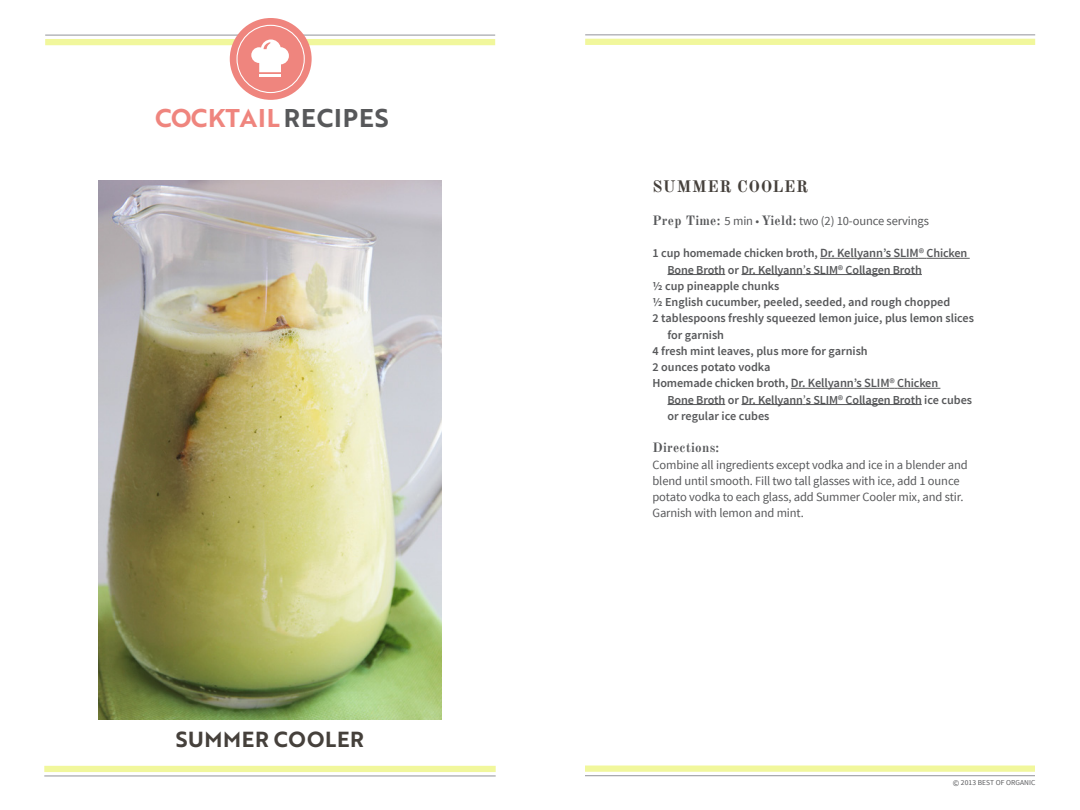
<style>
.page{position:relative;width:1080px;height:810px;background:#fff}
.page>*{position:absolute;margin:0;border:0;box-sizing:border-box;transform-origin:0 0}
.t1{font:25px "Brother 1816 Bold";letter-spacing:.04em;color:#ef857e}
.Tip_Body{font:21.25px "Brother 1816 Bold";letter-spacing:.03em;color:#45403b}
.Recipe_Body{font:700 16.25px "Old Standard TT";letter-spacing:.04em;color:#45403b}
.Recipe_Body-2{font:700 13.12px "Old Standard TT";letter-spacing:.02em;color:#57585a}
.Recipe_Body-3{font:12.5px/16.2px "Source Sans Pro";letter-spacing:-.01em;color:#57585a}
.Recipe_Body-4{font:600 12.25px/16.2px "Source Sans Pro";color:#57585a}
.t2{font:7.5px "Source Sans Pro";letter-spacing:.01em;color:#57585a}
.s1{color:#57585a}
.s2{font-family:"Old Standard TT";font-weight:700;font-size:13.12px}
.s3{font-size:12.5px}
.s4{font-weight:400;font-size:12.5px}
.s5{font-size:8.75px}
</style>
<div class="page">
<div style="left:585px;top:766px;width:450px;height:6px;background:#f1f79c"></div>
<hr style="left:585px;top:775px;width:450px;height:1px;background:#a8a9ad">
<div style="left:585px;top:39px;width:450px;height:6px;background:#f1f79c"></div>
<hr style="left:585px;top:34px;width:450px;height:1px;background:#a8a9ad">
<div style="left:44px;top:766px;width:452px;height:6px;background:#f1f79c"></div>
<hr style="left:44px;top:775px;width:452px;height:2px;background:#a8a9ad">
<div style="left:45px;top:39px;width:450px;height:6px;background:#f1f79c"></div>
<hr style="left:45px;top:34px;width:450px;height:2px;background:#a8a9ad">
<div style="left:230px;top:18px;width:82px;height:82px;background:#ef857e;border-radius:50%"></div>
<div style="left:236px;top:25px;width:69px;height:68px;border:1px solid #fff;border-radius:50%"></div>
<hr style="left:259px;top:74px;width:22px;height:3px;background:#fff">
<svg style="left:251px;top:39px;width:38px;height:33px"></svg>
<img style="left:98px;top:180px;width:344px;height:539px">
<hr style="left:820px;top:258px;width:99px;height:1px;background:#57585a">
<hr style="left:927px;top:258px;width:43px;height:1px;background:#57585a">
<hr style="left:668px;top:274px;width:57px;height:1px;background:#57585a">
<hr style="left:742px;top:274px;width:61px;height:1px;background:#57585a">
<hr style="left:806px;top:274px;width:116px;height:1px;background:#57585a">
<hr style="left:791px;top:388px;width:99px;height:1px;background:#57585a">
<hr style="left:897px;top:388px;width:43px;height:1px;background:#57585a">
<hr style="left:668px;top:404px;width:57px;height:1px;background:#57585a">
<hr style="left:742px;top:404px;width:61px;height:1px;background:#57585a">
<hr style="left:806px;top:404px;width:116px;height:1px;background:#57585a">
<p class="t1" style="left:155px;top:99px;width:235px">COCKTAIL<span class="s1">RECIPES</span></p>
<p class="Tip_Body" style="left:176px;top:723px;width:190px">SUMMER COOLER</p>
<p class="Recipe_Body" style="left:652px;top:177px;width:157px">SUMMER COOLER</p>
<p class="Recipe_Body-3" style="left:652px;top:213px;width:278px"><span class="s2">Prep Time:</span> 5 min • <span class="s2">Yield:</span> two (2) 10-ounce servings</p>
<p class="Recipe_Body-4" style="left:652px;top:246px;width:316px">1 cup homemade chicken broth, <span class="s3">Dr. Kellyannʼs SLIM</span>® Chicken</p>
<p class="Recipe_Body-4" style="left:668px;top:262px;width:256px">Bone Broth or Dr. Kellyann<span class="s4">ʼ</span>s SLIM® Collagen Broth</p>
<p class="Recipe_Body-4" style="left:652px;top:278px;width:129px">½ cup pineapple chunks</p>
<p class="Recipe_Body-4" style="left:652px;top:294px;width:299px">½ English cucumber, peeled, seeded, and rough chopped</p>
<p class="Recipe_Body-4" style="left:668px;top:311px;width:308px;text-indent:-15px">2 tablespoons freshly squeezed lemon juice, plus lemon slices for garnish</p>
<p class="Recipe_Body-4" style="left:652px;top:343px;width:287px">4 fresh mint leaves, plus more for garnish<br>2 ounces potato vodka<br>Homemade chicken broth, <span class="s3">Dr. Kellyannʼs SLIM</span>® Chicken</p>
<p class="Recipe_Body-4" style="left:668px;top:392px;width:306px">Bone Broth or Dr. Kellyann<span class="s4">ʼ</span>s SLIM® Collagen Broth ice cubes</p>
<p class="Recipe_Body-4" style="left:668px;top:408px;width:103px">or regular ice cubes</p>
<p class="Recipe_Body-2" style="left:652px;top:440px;width:68px">Directions:</p>
<p class="Recipe_Body-3" style="left:652px;top:457px;width:317px">Combine all ingredients except vodka and ice in a blender and blend until smooth. Fill two tall glasses with ice, add 1 ounce potato vodka to each glass, add Summer Cooler mix, and stir.<br>Garnish with lemon and mint.</p>
<p class="t2" style="left:953px;top:778px;width:84px"><span class="s5">©</span> 2013 BEST OF ORGANIC</p>
</div>
